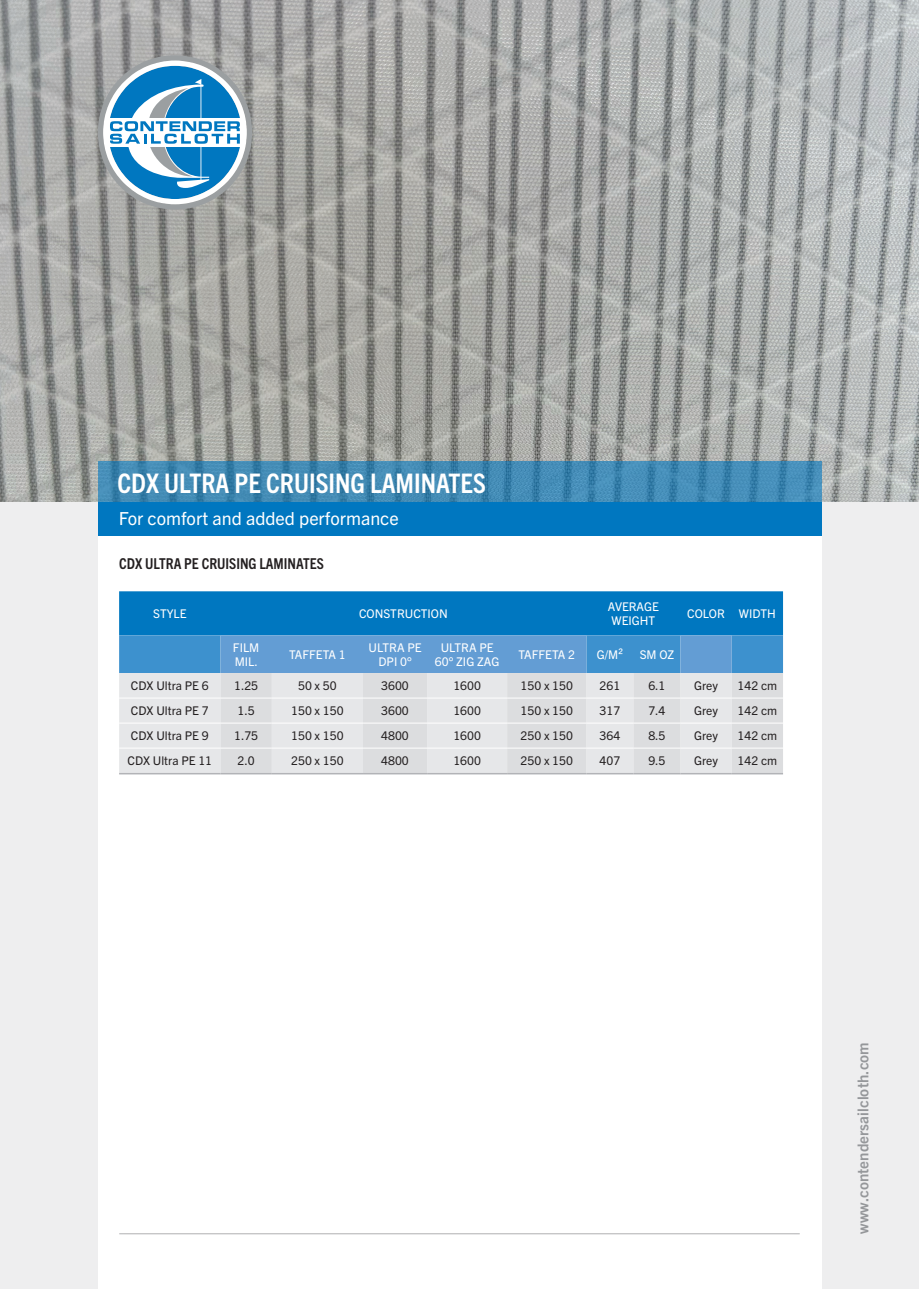
<style>
.page{position:relative;width:919px;height:1289px;background:#fff}
.page>*{position:absolute;margin:0;border:0;box-sizing:border-box;transform-origin:0 0}
.t1{font:700 condensed 27px "Trade Gothic Next LT Pro";color:#fff}
.t2{font:18px "Trade Gothic Next LT Pro";color:#fff}
.t3{font:700 condensed 15px "Trade Gothic Next LT Pro";color:#231f20}
.t4{font:700 15px "Trade Gothic Next LT Pro";letter-spacing:.005em;color:#95979a}
.t5{font:12px "Trade Gothic Next LT Pro";color:#231f20}
.t6{font:12px/13.5px "Trade Gothic Next LT Pro";color:#fff;text-align:center}
</style>
<div class="page">
<div style="left:0;top:0;width:918px;height:1288px;background:#eeeeef"></div>
<div style="left:98px;top:147px;width:723px;height:1141px;background:#fff"></div>
<img style="left:0;top:0;width:918px;height:502px">
<div style="left:98px;top:502px;width:723px;height:33px;background:#0077c0"></div>
<svg style="left:98px;top:461px;width:723px;height:41px;background:#4088b2"></svg>
<svg style="left:98px;top:55px;width:154px;height:154px;background:#7aa8c4"></svg>
<svg style="left:119px;top:591px;width:664px;height:82px;background:#2887c8"></svg>
<div style="left:119px;top:673px;width:101px;height:100px;background:#e6e7e9"></div>
<div style="left:220px;top:673px;width:563px;height:100px;background:#e1e2e4"></div>
<hr style="left:119px;top:697px;width:101px;height:1px;background:#fff">
<hr style="left:220px;top:697px;width:52px;height:1px;background:#fff">
<hr style="left:272px;top:697px;width:91px;height:1px;background:#fff">
<hr style="left:363px;top:697px;width:64px;height:1px;background:#fff">
<hr style="left:427px;top:697px;width:80px;height:1px;background:#fff">
<hr style="left:507px;top:697px;width:79px;height:1px;background:#fff">
<hr style="left:586px;top:697px;width:47px;height:1px;background:#fff">
<hr style="left:633px;top:697px;width:47px;height:1px;background:#fff">
<hr style="left:680px;top:697px;width:51px;height:1px;background:#fff">
<hr style="left:731px;top:697px;width:52px;height:1px;background:#fff">
<hr style="left:119px;top:722px;width:101px;height:1px;background:#fff">
<hr style="left:220px;top:722px;width:52px;height:1px;background:#fff">
<hr style="left:272px;top:722px;width:91px;height:1px;background:#fff">
<hr style="left:363px;top:722px;width:64px;height:1px;background:#fff">
<hr style="left:427px;top:722px;width:80px;height:1px;background:#fff">
<hr style="left:507px;top:722px;width:79px;height:1px;background:#fff">
<hr style="left:586px;top:722px;width:47px;height:1px;background:#fff">
<hr style="left:633px;top:722px;width:47px;height:1px;background:#fff">
<hr style="left:680px;top:722px;width:51px;height:1px;background:#fff">
<hr style="left:731px;top:722px;width:52px;height:1px;background:#fff">
<hr style="left:119px;top:747px;width:101px;height:1px;background:#fff">
<hr style="left:220px;top:747px;width:52px;height:1px;background:#fff">
<hr style="left:272px;top:747px;width:91px;height:1px;background:#fff">
<hr style="left:363px;top:747px;width:64px;height:1px;background:#fff">
<hr style="left:427px;top:747px;width:80px;height:1px;background:#fff">
<hr style="left:507px;top:747px;width:79px;height:1px;background:#fff">
<hr style="left:586px;top:747px;width:47px;height:1px;background:#fff">
<hr style="left:633px;top:747px;width:47px;height:1px;background:#fff">
<hr style="left:680px;top:747px;width:51px;height:1px;background:#fff">
<hr style="left:731px;top:747px;width:52px;height:1px;background:#fff">
<hr style="left:119px;top:773px;width:101px;height:1px;background:#b2b3b7">
<hr style="left:220px;top:773px;width:52px;height:1px;background:#b2b3b7">
<hr style="left:272px;top:773px;width:91px;height:1px;background:#b2b3b7">
<hr style="left:363px;top:773px;width:64px;height:1px;background:#b2b3b7">
<hr style="left:427px;top:773px;width:80px;height:1px;background:#b2b3b7">
<hr style="left:507px;top:773px;width:79px;height:1px;background:#b2b3b7">
<hr style="left:586px;top:773px;width:47px;height:1px;background:#b2b3b7">
<hr style="left:633px;top:773px;width:47px;height:1px;background:#b2b3b7">
<hr style="left:680px;top:773px;width:51px;height:1px;background:#b2b3b7">
<hr style="left:731px;top:773px;width:52px;height:1px;background:#b2b3b7">
<hr style="left:119px;top:1231px;width:681px;height:4px;background:#231f20;opacity:.75">
<h1 class="t1" style="left:117px;top:465px;width:370px">CDX ULTRA PE CRUISING LAMINATES</h1>
<h2 class="t2" style="left:119px;top:505px;width:281px">For comfort and added performance</h2>
<p class="t3" style="left:119px;top:553px;width:206px">CDX ULTRA PE CRUISING LAMINATES</p>
<p class="t6" style="left:153px;top:606px;width:35px">STYLE</p>
<p class="t6" style="left:359px;top:606px;width:90px">CONSTRUCTION</p>
<p class="t6" style="left:608px;top:599px;width:52px">AVERAGE<br>WEIGHT</p>
<p class="t6" style="left:687px;top:606px;width:90px">COLOR WIDTH</p>
<p class="t6" style="left:233px;top:640px;width:28px;text-align:left">FILM<br>MIL.</p>
<p class="t6" style="left:289px;top:647px;width:58px">TAFFETA 1</p>
<p class="t6" style="left:368px;top:640px;width:54px">ULTRA PE<br>DPI 0°</p>
<p class="t6" style="left:435px;top:640px;width:66px">ULTRA PE<br>60° ZIG ZAG</p>
<p class="t6" style="left:518px;top:647px;width:58px">TAFFETA 2</p>
<p class="t6" style="left:597px;top:647px;width:28px">G/M²</p>
<p class="t6" style="left:639px;top:647px;width:36px">SM OZ</p>
<p class="t5" style="left:131px;top:677px;width:79px">CDX Ultra PE 6</p>
<p class="t5" style="left:234px;top:677px;width:26px">1.25</p>
<p class="t5" style="left:298px;top:677px;width:40px">50 x 50</p>
<p class="t5" style="left:381px;top:677px;width:29px">3600</p>
<p class="t5" style="left:453px;top:677px;width:29px">1600</p>
<p class="t5" style="left:520px;top:677px;width:54px">150 x 150</p>
<p class="t5" style="left:599px;top:677px;width:22px">261</p>
<p class="t5" style="left:648px;top:677px;width:19px">6.1</p>
<p class="t5" style="left:694px;top:677px;width:25px">Grey</p>
<p class="t5" style="left:737px;top:677px;width:41px">142 cm</p>
<p class="t5" style="left:131px;top:702px;width:79px">CDX Ultra PE 7</p>
<p class="t5" style="left:237px;top:702px;width:19px">1.5</p>
<p class="t5" style="left:291px;top:702px;width:54px">150 x 150</p>
<p class="t5" style="left:381px;top:702px;width:29px">3600</p>
<p class="t5" style="left:453px;top:702px;width:29px">1600</p>
<p class="t5" style="left:520px;top:702px;width:54px">150 x 150</p>
<p class="t5" style="left:599px;top:702px;width:22px">317</p>
<p class="t5" style="left:648px;top:702px;width:19px">7.4</p>
<p class="t5" style="left:694px;top:702px;width:25px">Grey</p>
<p class="t5" style="left:737px;top:702px;width:41px">142 cm</p>
<p class="t5" style="left:131px;top:727px;width:79px">CDX Ultra PE 9</p>
<p class="t5" style="left:234px;top:727px;width:26px">1.75</p>
<p class="t5" style="left:291px;top:727px;width:54px">150 x 150</p>
<p class="t5" style="left:381px;top:727px;width:29px">4800</p>
<p class="t5" style="left:453px;top:727px;width:29px">1600</p>
<p class="t5" style="left:520px;top:727px;width:54px">250 x 150</p>
<p class="t5" style="left:599px;top:727px;width:22px">364</p>
<p class="t5" style="left:648px;top:727px;width:19px">8.5</p>
<p class="t5" style="left:694px;top:727px;width:25px">Grey</p>
<p class="t5" style="left:737px;top:727px;width:41px">142 cm</p>
<p class="t5" style="left:127px;top:752px;width:86px">CDX Ultra PE 11</p>
<p class="t5" style="left:237px;top:752px;width:19px">2.0</p>
<p class="t5" style="left:291px;top:752px;width:54px">250 x 150</p>
<p class="t5" style="left:381px;top:752px;width:29px">4800</p>
<p class="t5" style="left:453px;top:752px;width:29px">1600</p>
<p class="t5" style="left:520px;top:752px;width:54px">250 x 150</p>
<p class="t5" style="left:599px;top:752px;width:22px">407</p>
<p class="t5" style="left:648px;top:752px;width:19px">9.5</p>
<p class="t5" style="left:694px;top:752px;width:25px">Grey</p>
<p class="t5" style="left:737px;top:752px;width:41px">142 cm</p>
<p class="t4" style="left:852px;top:1233px;width:193px;rotate:-90deg">www.contendersailcloth.com</p>
</div>
